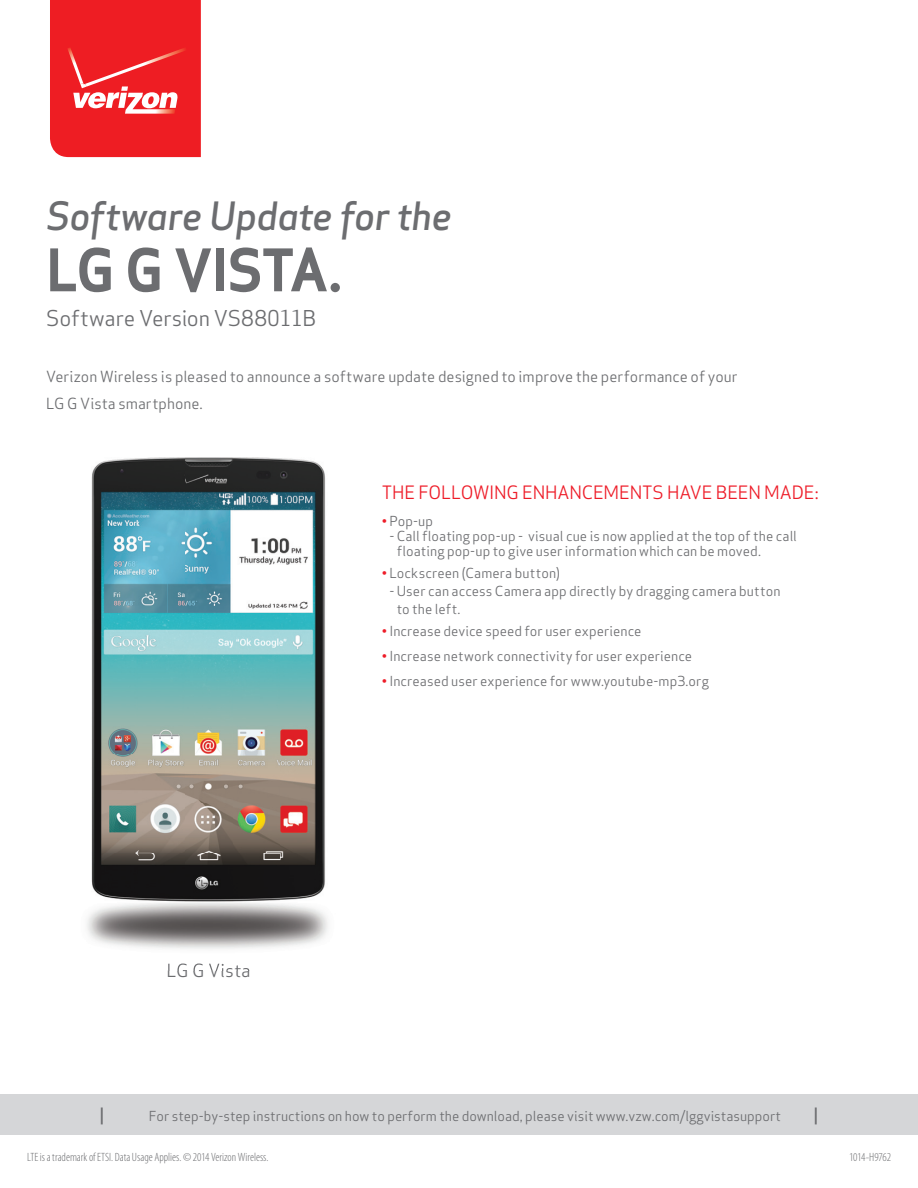
<style>
.page{position:relative;width:918px;height:1188px;background:#fff}
.page>*{position:absolute;margin:0;border:0;box-sizing:border-box;transform-origin:0 0}
.t1{font:700 57.15px "Apex Sans";letter-spacing:-.025em;color:#6c6d70}
.t2{font:italic 500 38.1px "Apex Sans";letter-spacing:-.02em;color:#6c6d70}
.t3{font:21.3px "Apex Sans";letter-spacing:-.01em;color:#6c6d70}
.t4{font:18px "Apex Sans";letter-spacing:-.01em;color:#ee1c28}
.t5{font:18px "Apex Sans";color:#6c6d70}
.t6{font:500 16.5px "Apex Sans";color:#6c6d70}
.t7{font:15px/27px "Apex Sans";color:#6c6d70}
.t8{font:13.5px/15px "Apex Sans";letter-spacing:.005em;color:#6c6d70}
.t9{font:300 condensed 12px "Myriad Pro";color:#6c6d70}
.t10{font:300 condensed 12px "Myriad Pro";letter-spacing:-.02em;color:#6c6d70}
.s1{color:#ee1c28}
</style>
<div class="page">
<div style="left:0;top:1095px;width:918px;height:40px;background:#d5d6d8"></div>
<svg style="left:50px;top:0;width:151px;height:157px;background:#ef2d33"></svg>
<img style="left:87px;top:853px;width:241px;height:111px">
<img style="left:168px;top:964px;width:81px;height:6px">
<img style="left:92px;top:458px;width:236px;height:444px">
<h2 class="t2" style="left:46px;top:182px;width:407px">Software Update for the</h2>
<h1 class="t1" style="left:46px;top:233px;width:297px">LG G VISTA.</h1>
<h3 class="t3" style="left:46px;top:301px;width:272px">Software Version VS88011B</h3>
<p class="t7" style="left:46px;top:361px;width:693px">Verizon Wireless is pleased to announce a software update designed to improve the performance of your<br>LG G Vista smartphone.</p>
<h3 class="t4" style="left:382px;top:477px;width:438px">THE FOLLOWING ENHANCEMENTS HAVE BEEN MADE:</h3>
<h3 class="t5" style="left:167px;top:956px;width:86px">LG G Vista</h3>
<p class="t8" style="left:382px;top:513px;width:53px"><span class="s1">•</span> Pop-up</p>
<p class="t8" style="left:397px;top:528px;width:402px;text-indent:-7px">- Call floating pop-up - visual cue is now applied at the top of the call floating pop-up to give user information which can be moved.</p>
<p class="t8" style="left:382px;top:564px;width:180px"><span class="s1">•</span> Lockscreen (Camera button)</p>
<p class="t8" style="left:397px;top:581px;width:385px;line-height:18px;text-indent:-7px">- User can access Camera app directly by dragging camera button to the left.</p>
<p class="t8" style="left:382px;top:622px;width:261px"><span class="s1">•</span> Increase device speed for user experience</p>
<p class="t8" style="left:382px;top:647px;width:312px"><span class="s1">•</span> Increase network connectivity for user experience</p>
<p class="t8" style="left:382px;top:672px;width:329px"><span class="s1">•</span> Increased user experience for www.youtube-mp3.org</p>
<p class="t6" style="left:100px;top:1100px;width:6px">|</p>
<p class="t8" style="left:149px;top:1107px;width:634px">For step-by-step instructions on how to perform the download, please visit www.vzw.com/lggvistasupport</p>
<p class="t6" style="left:813px;top:1100px;width:6px">|</p>
<p class="t9" style="left:27px;top:1150px;width:243px">LTE is a trademark of ETSI. Data Usage Applies. © 2014 Verizon Wireless.</p>
<p class="t10" style="left:849px;top:1150px;width:43px">1014-H9762</p>
</div>
